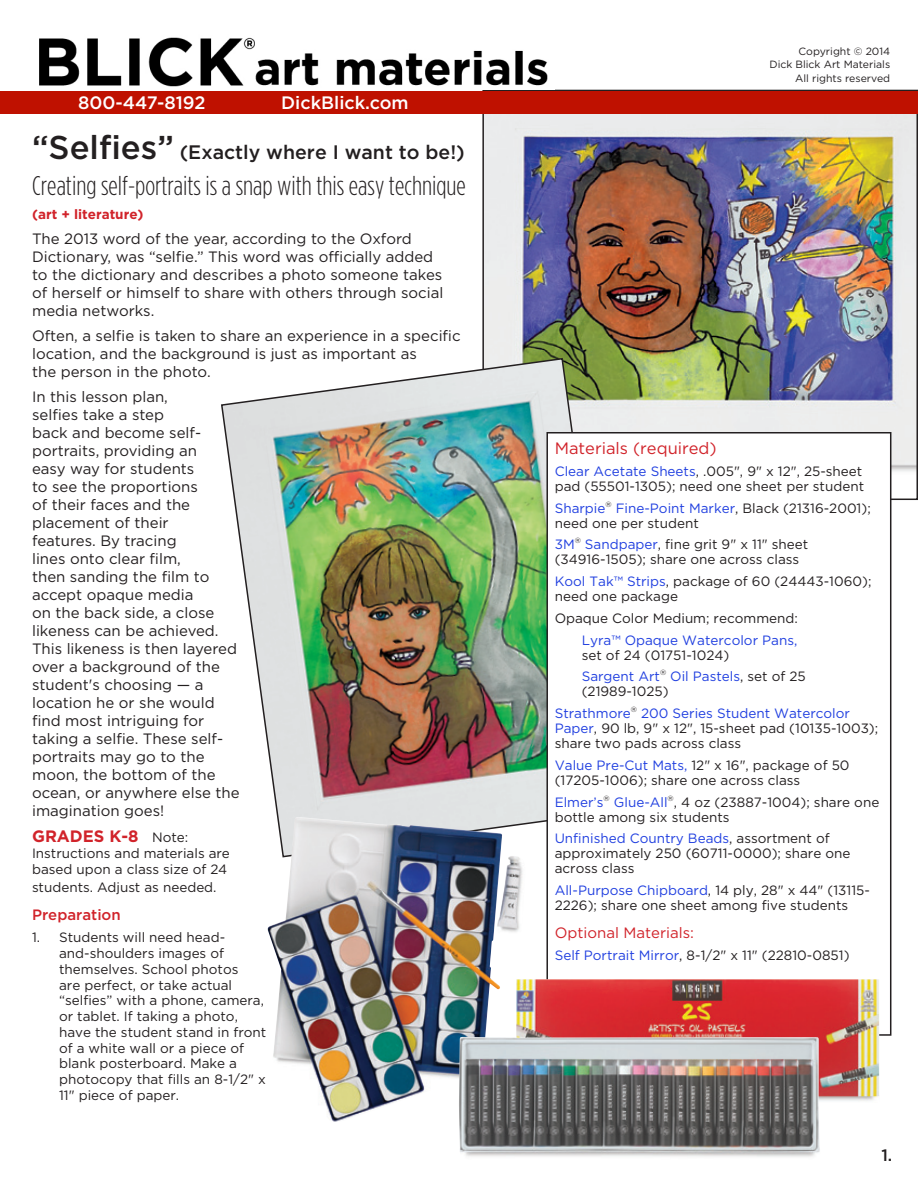
<style>
.page{position:relative;width:918px;height:1188px;background:#fff}
.page>*{position:absolute;margin:0;border:0;box-sizing:border-box;transform-origin:0 0}
.Materials_list{font:300 27px "Gotham Condensed";color:#231f20}
.Materials_list-2{font:500 19.5px "Gotham";color:#231f20}
.t1{font:500 18px "Gotham";color:#fff}
.Materials_Heading{font:16.5px "Gotham";color:#d1232a}
.Description{font:700 16.5px "Gotham";color:#d1232a}
.Materials_Heading-2{font:500 16.5px "Gotham";color:#231f20}
.Description-2{font:15px/18px "Gotham";color:#231f20}
.Materials_list-3{font:15px "Gotham";color:#d1232a}
.Process_Steps{font:500 15px "Gotham";color:#d1232a}
.Materials_list-4{font:13.5px/15px "Gotham";color:#231f20}
.Process_Steps-2{font:13.5px/15.8px "Gotham";color:#231f20}
.Materials_list-5{font:13.5px/15px "Gotham";color:#2140e0}
.Description-3{font:13.5px/16.2px "Gotham";color:#231f20}
.Cirriculum_links{font:700 13.5px "Gotham";color:#d1232a}
.t2{font:10.5px "Gotham";color:#231f20}
.s1{font-size:33px}
.s2{font-weight:400;font-size:13.5px;color:#231f20}
.s3{color:#2140e0}
.s4{color:#231f20}
</style>
<div class="page">
<img style="left:485px;top:113px;width:430px;height:367px">
<img style="left:221px;top:357px;width:404px;height:468px">
<div style="left:547px;top:433px;width:344px;height:602px;background:#fff"></div>
<div style="left:546px;top:432px;width:345px;height:604px;border:2px solid #231f20"></div>
<div style="left:0;top:91px;width:918px;height:22px;background:#bf1100"></div>
<img style="left:39px;top:37px;width:509px;height:50px">
<img style="left:267px;top:817px;width:259px;height:305px">
<img style="left:515px;top:979px;width:366px;height:122px">
<img style="left:458px;top:1037px;width:365px;height:120px">
<p class="t1" style="left:78px;top:92px;width:129px">800-447-8192</p>
<p class="t1" style="left:281px;top:92px;width:129px">DickBlick.com</p>
<p class="Materials_list-2" style="left:32px;top:141px;width:434px"><span class="s1">“Selfies”</span> (Exactly where I want to be!)</p>
<p class="Materials_list" style="left:32px;top:171px;width:435px">Creating self-portraits is a snap with this easy technique</p>
<p class="Cirriculum_links" style="left:32px;top:207px;width:113px">(art + literature)</p>
<p class="Description-2" style="left:32px;top:229px;width:413px">The 2013 word of the year, according to the Oxford Dictionary, was “selfie.” This word was officially added to the dictionary and describes a photo someone takes of herself or himself to share with others through social media networks.</p>
<p class="Description-2" style="left:32px;top:326px;width:430px">Often, a selfie is taken to share an experience in a specific location, and the background is just as important as<br>the person in the photo.</p>
<p class="Description-2" style="left:32px;top:387px;width:209px">In this lesson plan,<br>selfies take a step<br>back and become self&shy;portraits, providing an<br>easy way for students<br>to see the proportions<br>of their faces and the placement of their<br>features. By tracing<br>lines onto clear film,<br>then sanding the film to accept opaque media<br>on the back side, a close likeness can be achieved.<br>This likeness is then layered over a background of the student's choosing — a location he or she would find most intriguing for taking a selfie. These self&shy;portraits may go to the moon, the bottom of the ocean, or anywhere else the imagination goes!</p>
<p class="Description" style="left:32px;top:826px;width:158px">GRADES K-8 <span class="s2">Note:</span></p>
<p class="Description-3" style="left:32px;top:845px;width:199px">Instructions and materials are based upon a class size of 24</p>
<p class="Description-3" style="left:32px;top:879px;width:186px">students. Adjust as needed.</p>
<p class="Process_Steps" style="left:32px;top:906px;width:90px">Preparation</p>
<p class="Process_Steps-2" style="left:59px;top:930px;width:209px;text-indent:-27px">1. Students will need head&shy;and-shoulders images of themselves. School photos<br>are perfect, or take actual “selfies” with a phone, camera, or tablet. If taking a photo, have the student stand in front of a white wall or a piece of blank posterboard. Make a photocopy that fills an 8-1/2" x<br>11" piece of paper.</p>
<p class="t2" style="left:799px;top:45px;width:93px">Copyright © 2014</p>
<p class="t2" style="left:769px;top:59px;width:122px">Dick Blick Art Materials</p>
<p class="t2" style="left:795px;top:72px;width:97px">All rights reserved</p>
<p class="Materials_Heading" style="left:555px;top:439px;width:164px">Materials (required)</p>
<p class="Materials_list-4" style="left:555px;top:463px;width:311px"><span class="s3">Clear Acetate Sheets</span>, .005", 9" x 12", 25-sheet pad (55501-1305); need one sheet per student</p>
<p class="Materials_list-4" style="left:555px;top:500px;width:318px"><span class="s3">Sharpie</span><sup>®</sup> <span class="s3">Fine-Point Marker</span>, Black (21316-2001); need one per student</p>
<p class="Materials_list-4" style="left:555px;top:537px;width:255px"><span class="s3">3M</span><sup>®</sup> <span class="s3">Sandpaper</span>, fine grit 9" x 11" sheet (34916-1505); share one across class</p>
<p class="Materials_list-4" style="left:555px;top:574px;width:318px"><span class="s3">Kool Tak™ Strips</span>, package of 60 (24443-1060); need one package</p>
<p class="Materials_list-4" style="left:555px;top:610px;width:245px">Opaque Color Medium; recommend:</p>
<p class="Materials_list-5" style="left:582px;top:632px;width:217px">Lyra™ Opaque Watercolor Pans, <span class="s4">set of 24 (01751-1024)</span></p>
<p class="Materials_list-5" style="left:582px;top:669px;width:226px">Sargent Art<sup>®</sup> Oil Pastels<span class="s4">, set of 25 (21989-1025)</span></p>
<p class="Materials_list-4" style="left:555px;top:706px;width:325px"><span class="s3">Strathmore</span><sup>®</sup> <span class="s3">200 Series Student Watercolor<br>Paper</span>, 90 lb, 9" x 12", 15-sheet pad (10135-1003); share two pads across class</p>
<p class="Materials_list-4" style="left:555px;top:757px;width:296px"><span class="s3">Value Pre-Cut Mats,</span> 12" x 16", package of 50 (17205-1006); share one across class</p>
<p class="Materials_list-4" style="left:555px;top:794px;width:326px"><span class="s3">Elmer’s</span><sup>®</sup> <span class="s3">Glue-All</span><sup>®</sup>, 4 oz (23887-1004); share one bottle among six students</p>
<p class="Materials_list-4" style="left:555px;top:831px;width:297px"><span class="s3">Unfinished Country Beads</span>, assortment of approximately 250 (60711-0000); share one across class</p>
<p class="Materials_list-4" style="left:555px;top:883px;width:317px"><span class="s3">All-Purpose Chipboard</span>, 14 ply, 28" x 44" (13115-<br>2226); share one sheet among five students</p>
<p class="Materials_list-3" style="left:555px;top:924px;width:141px">Optional Materials:</p>
<p class="Materials_list-4" style="left:555px;top:947px;width:296px"><span class="s3">Self Portrait Mirror</span>, 8-1/2" x 11" (22810-0851)</p>
<p class="Materials_Heading-2" style="left:881px;top:1146px;width:12px">1.</p>
</div>
